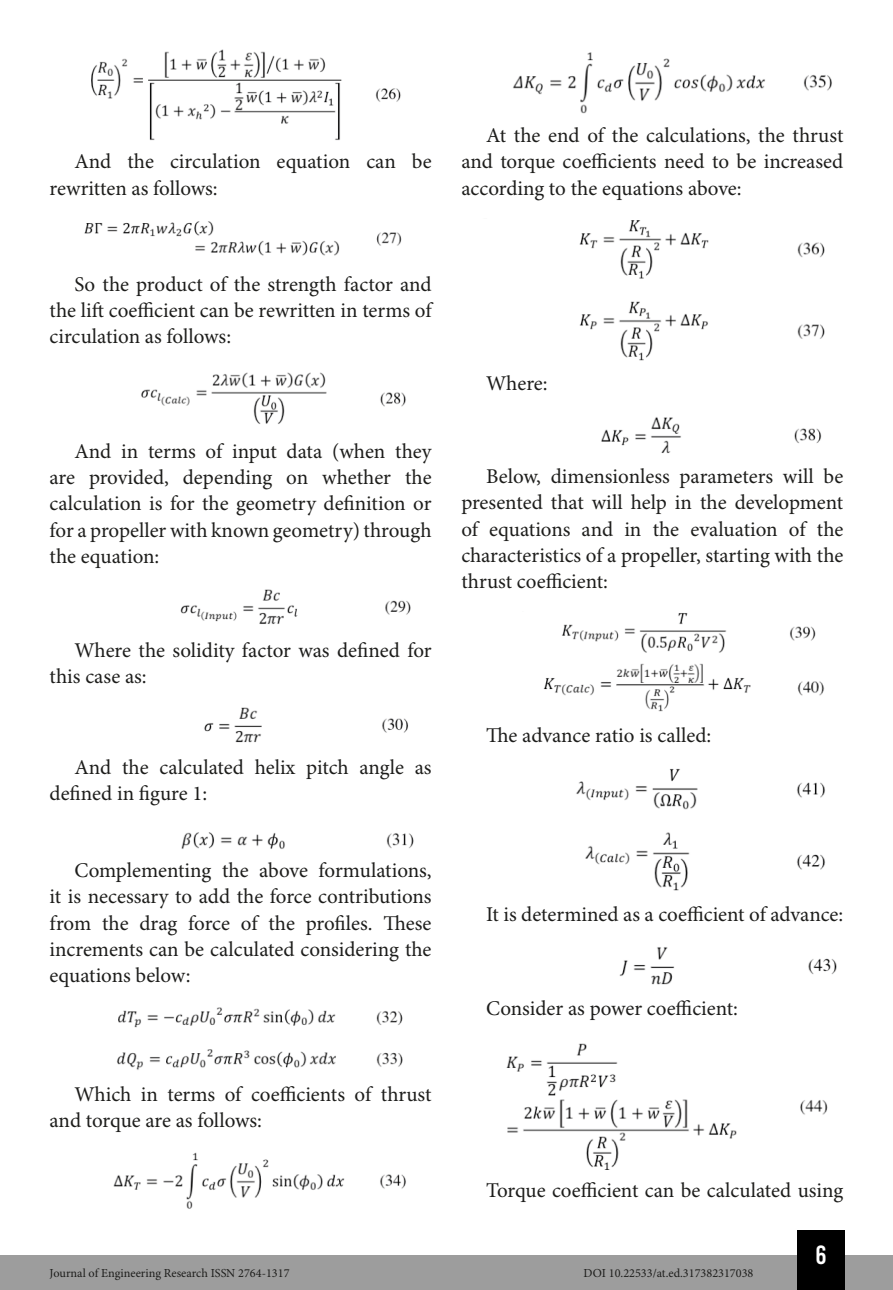
<style>
.page{position:relative;width:893px;height:1290px;background:#fff}
.page>*{position:absolute;margin:0;border:0;box-sizing:border-box;transform-origin:0 0}
.t1{font:26.25px "Bebas Kai";color:#fff}
.t2{font:21px/26.2px "Minion Pro";color:#1d1d1b;text-align:justify}
.t3{font:12.25px "Minion Pro";color:#1d1d1b}
</style>
<div class="page">
<div style="left:0;top:1255px;width:893px;height:35px;background:#9d9d9d"></div>
<div style="left:797px;top:1230px;width:48px;height:60px;background:#000"></div>
<img style="left:91px;top:50px;width:310px;height:91px">
<img style="left:84px;top:221px;width:318px;height:35px">
<img style="left:141px;top:372px;width:265px;height:52px">
<img style="left:180px;top:589px;width:231px;height:35px">
<img style="left:204px;top:707px;width:204px;height:36px">
<img style="left:181px;top:832px;width:233px;height:17px">
<img style="left:117px;top:1007px;width:286px;height:63px">
<img style="left:113px;top:1152px;width:293px;height:57px">
<img style="left:513px;top:52px;width:319px;height:62px">
<img style="left:579px;top:220px;width:246px;height:141px">
<img style="left:601px;top:417px;width:221px;height:37px">
<img style="left:562px;top:613px;width:254px;height:40px">
<img style="left:543px;top:663px;width:282px;height:49px">
<img style="left:576px;top:768px;width:249px;height:123px">
<img style="left:619px;top:947px;width:218px;height:38px">
<img style="left:506px;top:1043px;width:322px;height:127px">
<p class="t2" style="left:50px;top:149px;width:384px;text-indent:25px">And the circulation equation can be rewritten as follows:</p>
<p class="t2" style="left:461px;top:123px;width:384px;text-indent:25px">At the end of the calculations, the thrust and torque coefficients need to be increased according to the equations above:</p>
<p class="t2" style="left:50px;top:272px;width:383px;text-indent:25px">So the product of the strength factor and the lift coefficient can be rewritten in terms of circulation as follows:</p>
<p class="t2" style="left:50px;top:439px;width:384px;text-indent:25px">And in terms of input data (when they are provided, depending on whether the calculation is for the geometry definition or for a propeller with known geometry) through the equation:</p>
<p class="t2" style="left:50px;top:637px;width:383px;text-indent:25px">Where the solidity factor was defined for this case as:</p>
<p class="t2" style="left:50px;top:754px;width:384px;text-indent:25px">And the calculated helix pitch angle as defined in figure 1:</p>
<p class="t2" style="left:50px;top:858px;width:384px;text-indent:25px">Complementing the above formulations, it is necessary to add the force contributions from the drag force of the profiles. These increments can be calculated considering the equations below:</p>
<p class="t2" style="left:50px;top:1082px;width:383px;text-indent:25px">Which in terms of coefficients of thrust and torque are as follows:</p>
<p class="t2" style="left:486px;top:371px;width:63px">Where:</p>
<p class="t2" style="left:461px;top:464px;width:383px;text-indent:25px">Below, dimensionless parameters will be presented that will help in the development of equations and in the evaluation of the characteristics of a propeller, starting with the thrust coefficient:</p>
<p class="t2" style="left:486px;top:723px;width:227px">The advance ratio is called:</p>
<p class="t2" style="left:486px;top:902px;width:359px">It is determined as a coefficient of advance:</p>
<p class="t2" style="left:486px;top:996px;width:253px">Consider as power coefficient:</p>
<p class="t2" style="left:486px;top:1178px;width:359px">Torque coefficient can be calculated using</p>
<p class="t1" style="left:815px;top:1241px;width:13px">6</p>
<p class="t3" style="left:50px;top:1266px;width:241px">Journal of Engineering Research ISSN 2764-1317</p>
<p class="t3" style="left:584px;top:1266px;width:171px">DOI 10.22533/at.ed.317382317038</p>
</div>
